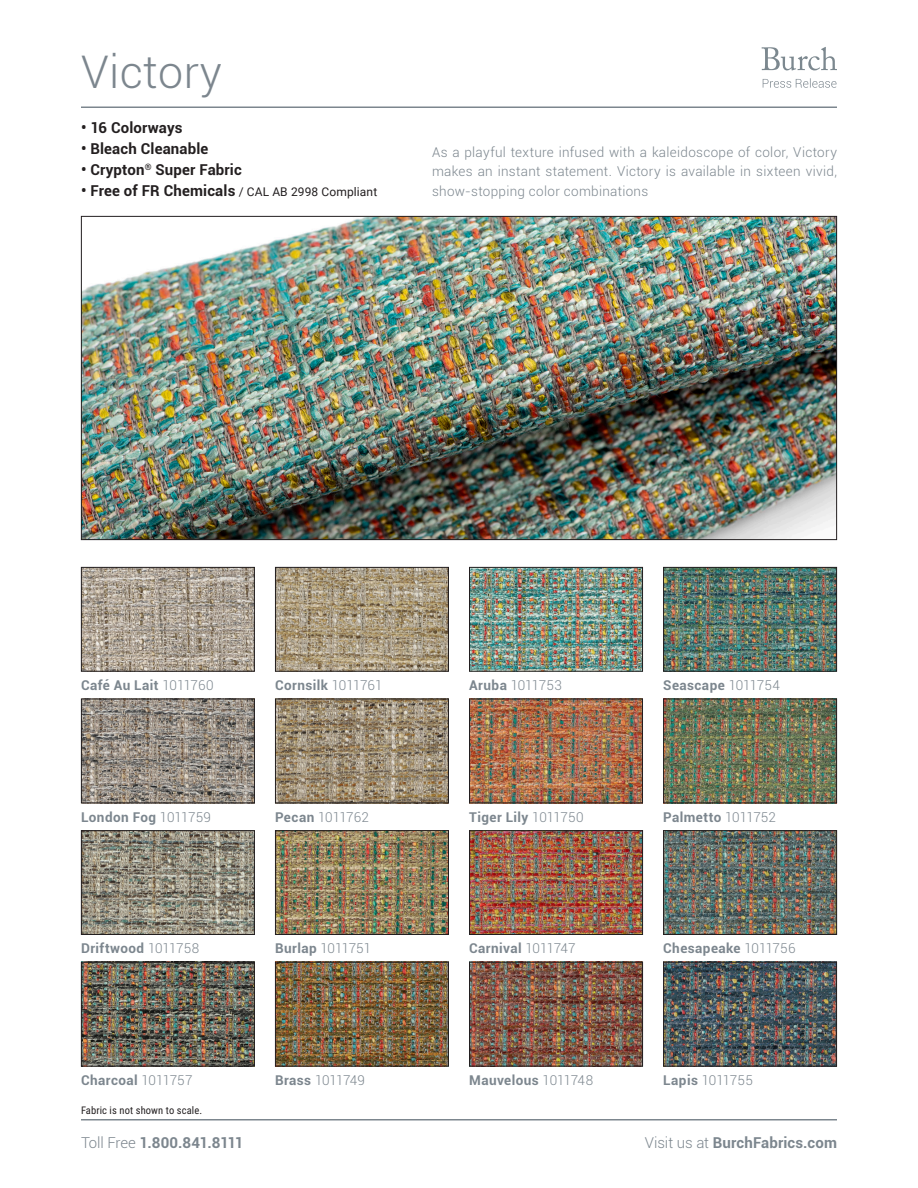
<style>
.page{position:relative;width:918px;height:1188px;background:#fff}
.page>*{position:absolute;margin:0;border:0;box-sizing:border-box;transform-origin:0 0}
.t1{font:300 45px "Roboto";letter-spacing:.01em;color:#7c868e}
.t2{font:700 15px "Roboto";letter-spacing:.01em;color:#231f20}
.t3{font:700 15px "Roboto";letter-spacing:.01em;color:#7c868e}
.t4{font:700 15px "Roboto";letter-spacing:-.025em;color:#7c868e}
.t5{font:700 13.5px "Roboto";letter-spacing:.03em;color:#7c868e}
.t6{font:300 13.5px/19.5px "Roboto";letter-spacing:.02em;color:#7c868e;text-align:justify}
.t7{font:300 13.5px "Roboto";letter-spacing:-.015em;color:#7c868e}
.t8{font:300 13.5px "Roboto";letter-spacing:-.035em;color:#7c868e}
.t9{font:12px "Roboto";letter-spacing:.01em;color:#231f20}
.t10{font:10.5px "Roboto Condensed";letter-spacing:.01em;color:#231f20}
.s1{font-weight:700;font-size:15px}
.s2{font-weight:300}
.s3{font-weight:700}
</style>
<div class="page">
<hr style="left:81px;top:1119px;width:756px;height:1px;background:#7c868e">
<svg style="left:762px;top:47px;width:75px;height:23px"></svg>
<svg style="left:763px;top:78px;width:73px;height:10px"></svg>
<hr style="left:81px;top:106px;width:756px;height:2px;background:#7c868e">
<img style="left:83px;top:218px;width:752px;height:320px">
<img style="left:665px;top:569px;width:170px;height:101px">
<div style="left:663px;top:567px;width:174px;height:105px;border:1px solid #231f20"></div>
<img style="left:277px;top:701px;width:170px;height:100px">
<div style="left:275px;top:699px;width:174px;height:104px;border:1px solid #231f20"></div>
<img style="left:665px;top:964px;width:170px;height:100px">
<div style="left:663px;top:962px;width:174px;height:104px;border:1px solid #231f20"></div>
<img style="left:277px;top:964px;width:170px;height:100px">
<div style="left:275px;top:962px;width:174px;height:104px;border:1px solid #231f20"></div>
<img style="left:665px;top:701px;width:170px;height:100px">
<div style="left:663px;top:699px;width:174px;height:104px;border:1px solid #231f20"></div>
<img style="left:665px;top:832px;width:170px;height:101px">
<div style="left:663px;top:830px;width:174px;height:105px;border:1px solid #231f20"></div>
<img style="left:83px;top:569px;width:170px;height:101px">
<div style="left:81px;top:567px;width:174px;height:105px;border:1px solid #231f20"></div>
<img style="left:83px;top:964px;width:170px;height:100px">
<div style="left:81px;top:962px;width:174px;height:104px;border:1px solid #231f20"></div>
<img style="left:471px;top:832px;width:170px;height:101px">
<div style="left:469px;top:830px;width:174px;height:105px;border:1px solid #231f20"></div>
<img style="left:471px;top:569px;width:170px;height:101px">
<div style="left:469px;top:567px;width:174px;height:105px;border:1px solid #231f20"></div>
<img style="left:471px;top:701px;width:170px;height:100px">
<div style="left:469px;top:699px;width:174px;height:104px;border:1px solid #231f20"></div>
<img style="left:83px;top:701px;width:170px;height:100px">
<div style="left:81px;top:699px;width:174px;height:104px;border:1px solid #231f20"></div>
<img style="left:277px;top:569px;width:170px;height:101px">
<div style="left:275px;top:567px;width:174px;height:105px;border:1px solid #231f20"></div>
<img style="left:471px;top:964px;width:170px;height:100px">
<div style="left:469px;top:962px;width:174px;height:104px;border:1px solid #231f20"></div>
<img style="left:277px;top:832px;width:170px;height:101px">
<div style="left:275px;top:830px;width:174px;height:105px;border:1px solid #231f20"></div>
<img style="left:83px;top:832px;width:170px;height:101px">
<div style="left:81px;top:830px;width:174px;height:105px;border:1px solid #231f20"></div>
<p class="t1" style="left:81px;top:41px;width:142px">Victory</p>
<p class="t2" style="left:81px;top:117px;width:103px">• 16 Colorways</p>
<p class="t2" style="left:81px;top:138px;width:129px">• Bleach Cleanable</p>
<p class="t2" style="left:81px;top:159px;width:162px">• Crypton<sup>®</sup> Super Fabric</p>
<p class="t9" style="left:81px;top:183px;width:298px"><span class="s1">• Free of FR Chemicals</span> / CAL AB 2998 Compliant</p>
<p class="t6" style="left:432px;top:142px;width:407px">As a playful texture infused with a kaleidoscope of color, Victory makes an instant statement. Victory is available in sixteen vivid, show-stopping color combinations</p>
<p class="t5" style="left:81px;top:676px;width:134px">Café Au Lait <span class="s2">1011760</span></p>
<p class="t5" style="left:275px;top:676px;width:109px">Cornsilk <span class="s2">1011761</span></p>
<p class="t7" style="left:469px;top:676px;width:94px"><span class="s3">Aruba</span> 1011753</p>
<p class="t5" style="left:663px;top:676px;width:118px">Seascape <span class="s2">1011754</span></p>
<p class="t5" style="left:81px;top:807px;width:131px">London Fog <span class="s2">1011759</span></p>
<p class="t5" style="left:469px;top:807px;width:116px">Tiger Lily <span class="s2">1011750</span></p>
<p class="t7" style="left:275px;top:808px;width:95px"><span class="s3">Pecan</span> 1011762</p>
<p class="t5" style="left:663px;top:807px;width:114px">Palmetto <span class="s2">1011752</span></p>
<p class="t5" style="left:81px;top:939px;width:120px">Driftwood <span class="s2">1011758</span></p>
<p class="t7" style="left:275px;top:939px;width:98px"><span class="s3">Burlap</span> 1011751</p>
<p class="t5" style="left:469px;top:939px;width:108px">Carnival <span class="s2">1011747</span></p>
<p class="t5" style="left:663px;top:939px;width:134px">Chesapeake <span class="s2">1011756</span></p>
<p class="t5" style="left:81px;top:1071px;width:113px">Charcoal <span class="s2">1011757</span></p>
<p class="t10" style="left:81px;top:1103px;width:123px">Fabric is not shown to scale.</p>
<p class="t8" style="left:275px;top:1071px;width:91px"><span class="s3">Brass</span> 1011749</p>
<p class="t7" style="left:663px;top:1071px;width:91px"><span class="s3">Lapis</span> 1011755</p>
<p class="t5" style="left:469px;top:1071px;width:126px">Mauvelous <span class="s2">1011748</span></p>
<p class="t4" style="left:81px;top:1132px;width:164px"><span class="s2">Toll Free</span> 1.800.841.8111</p>
<p class="t3" style="left:645px;top:1132px;width:194px"><span class="s2">Visit us at</span> BurchFabrics.com</p>
</div>
